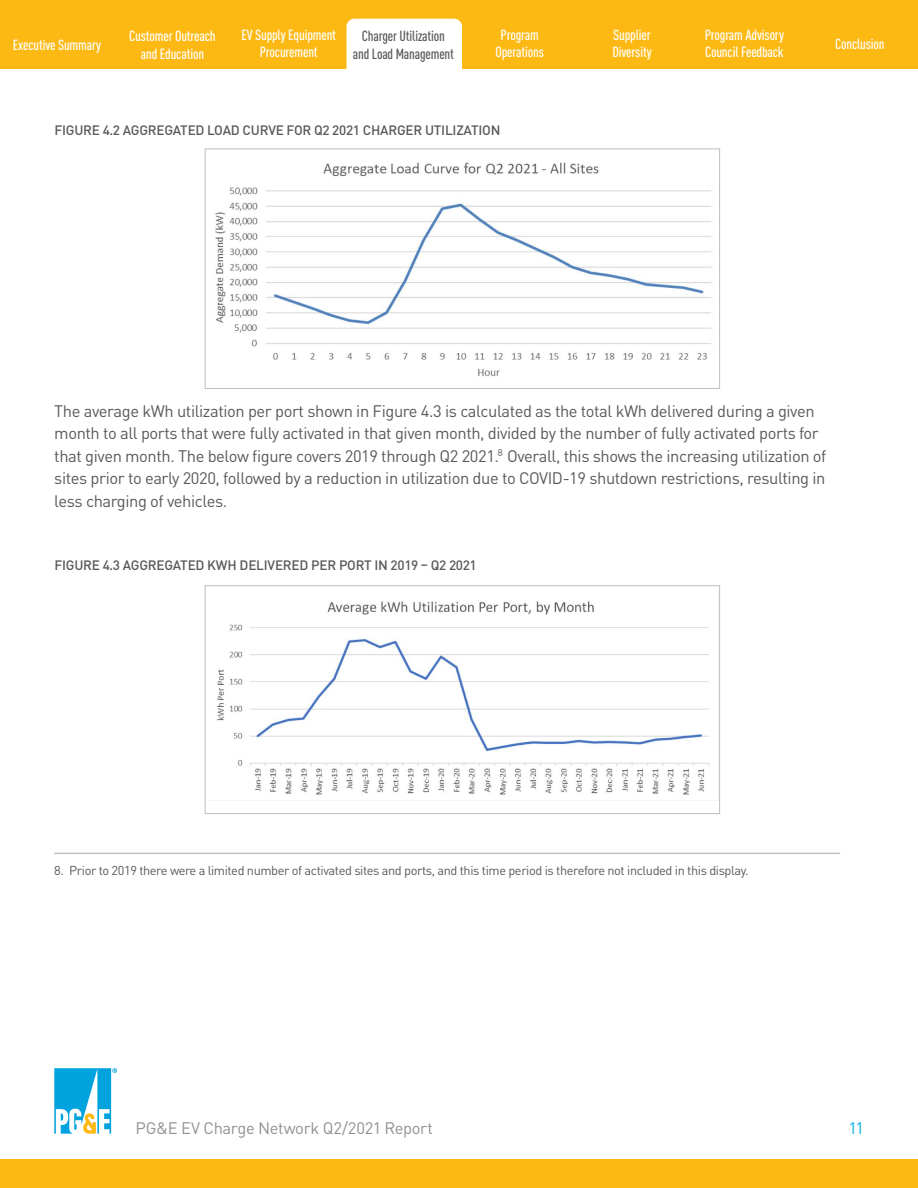
<style>
.page{position:relative;width:918px;height:1188px;background:#fff}
.page>*{position:absolute;margin:0;border:0;box-sizing:border-box;transform-origin:0 0}
.t1{font:16.5px/22.5px "DINOT";letter-spacing:-.025em;color:#58595b}
.t2{font:16.5px "DINOT";letter-spacing:-.02em;color:#8f9194}
.t3{font:16.5px "DINOT";color:#00b0e1}
.t4{font:500 condensed 14.55px/17.2px "DINOT";letter-spacing:-.01em;color:#fff;text-align:center}
.t5{font:500 condensed 14.55px/17.2px "DINOT";letter-spacing:-.01em;color:#58595b;text-align:center}
.t6{font:500 13.5px "DINOT";letter-spacing:-.015em;color:#58595b}
.t7{font:12.75px "DINOT";letter-spacing:-.03em;color:#58595b}
</style>
<div class="page">
<div style="left:0;top:1159px;width:918px;height:29px;background:#fdb913"></div>
<div style="left:0;top:0;width:918px;height:70px;background:#fdb913"></div>
<div style="left:346px;top:19px;width:116px;height:50px;background:#fff"></div>
<div style="left:0;top:69px;width:918px;height:9px;background:#fff"></div>
<svg style="left:54px;top:1068px;width:63px;height:66px"></svg>
<hr style="left:54px;top:853px;width:786px;height:1px;background:#bcbec0">
<img style="left:215px;top:162px;width:497px;height:214px">
<div style="left:205px;top:148px;width:515px;height:241px;border:1px solid #bcbec0"></div>
<img style="left:217px;top:601px;width:493px;height:194px">
<div style="left:205px;top:585px;width:515px;height:229px;border:1px solid #bcbec0"></div>
<p class="t4" style="left:241px;top:26px;width:96px">EV Supply Equipment<br>Procurement</p>
<p class="t5" style="left:353px;top:27px;width:103px">Charger Utilization and Load Management</p>
<p class="t4" style="left:612px;top:26px;width:41px;text-align:left">Supplier<br>Diversity</p>
<p class="t4" style="left:496px;top:26px;width:50px">Program<br>Operations</p>
<p class="t4" style="left:705px;top:26px;width:81px;text-align:left">Program Advisory<br>Council Feedback</p>
<p class="t4" style="left:129px;top:27px;width:88px">Customer Outreach and Education</p>
<p class="t4" style="left:13px;top:36px;width:90px">Executive Summary</p>
<p class="t4" style="left:835px;top:35px;width:51px">Conclusion</p>
<p class="t6" style="left:54px;top:121px;width:448px">FIGURE 4.2 AGGREGATED LOAD CURVE FOR Q2 2021 CHARGER UTILIZATION</p>
<p class="t1" style="left:54px;top:399px;width:774px">The average kWh utilization per port shown in Figure 4.3 is calculated as the total kWh delivered during a given month to all ports that were fully activated in that given month, divided by the number of fully activated ports for that given month. The below figure covers 2019 through Q2 2021.<sup>8</sup> Overall, this shows the increasing utilization of sites prior to early 2020, followed by a reduction in utilization due to COVID-19 shutdown restrictions, resulting in less charging of vehicles.</p>
<p class="t6" style="left:54px;top:556px;width:424px">FIGURE 4.3 AGGREGATED KWH DELIVERED PER PORT IN 2019 – Q2 2021</p>
<p class="t7" style="left:54px;top:863px;width:696px">8. Prior to 2019 there were a limited number of activated sites and ports, and this time period is therefore not included in this display.</p>
<p class="t2" style="left:135px;top:1117px;width:299px">PG&amp;E EV Charge Network Q2/2021 Report</p>
<p class="t3" style="left:848px;top:1117px;width:17px">11</p>
</div>
